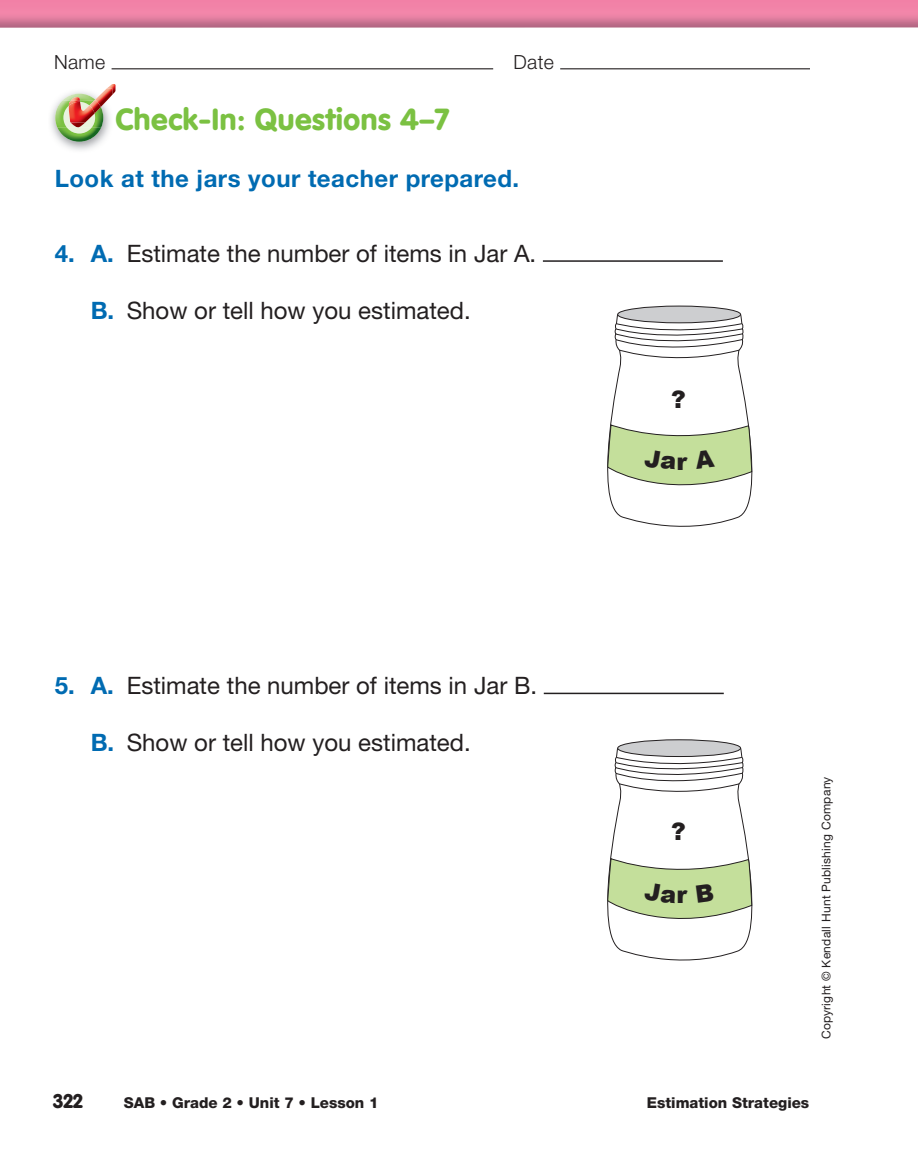
<style>
.page{position:relative;width:918px;height:1176px;background:#fff}
.page>*{position:absolute;margin:0;border:0;box-sizing:border-box;transform-origin:0 0}
.t1{font:900 30px "VAG Rounded Std";letter-spacing:.02em;color:#7bc142}
.t2{font:24px "Helvetica Neue";color:#231f20}
.t3{font:700 24px "Helvetica Neue";letter-spacing:.02em;color:#006bb2}
.t4{font:900 24px "Arial";color:#231f20}
.t5{font:300 19.5px "Helvetica Neue";letter-spacing:.02em;color:#231f20}
.t6{font:900 19.5px "VAG Rounded Std";color:#231f20}
.t7{font:800 15px "Helvetica Neue";color:#231f20}
.t8{font:12px "Helvetica Neue";letter-spacing:.02em;color:#231f20}
.s1{font-weight:700;color:#006bb2}
</style>
<div class="page">
<div style="left:0;top:0;width:918px;height:13px;background:#f282a7"></div>
<img style="left:0;top:13px;width:918px;height:15px">
<hr style="left:112px;top:68px;width:381px;height:1px;background:#231f20">
<hr style="left:560px;top:68px;width:250px;height:1px;background:#231f20">
<hr style="left:543px;top:260px;width:180px;height:2px;background:#231f20">
<hr style="left:544px;top:692px;width:180px;height:2px;background:#231f20">
<img style="left:51px;top:92px;width:59px;height:58px">
<img style="left:62px;top:94px;width:33px;height:7px">
<img style="left:57px;top:128px;width:44px;height:14px">
<img style="left:55px;top:101px;width:48px;height:27px">
<img style="left:71px;top:122px;width:14px;height:5px">
<svg style="left:107px;top:84px;width:9px;height:10px"></svg>
<img style="left:95px;top:89px;width:18px;height:18px">
<img style="left:69px;top:113px;width:26px;height:9px">
<img style="left:71px;top:97px;width:25px;height:4px">
<img style="left:69px;top:101px;width:32px;height:12px">
<svg style="left:618px;top:739px;width:123px;height:17px"></svg>
<div style="left:617px;top:739px;width:124px;height:17px;border:1px solid #231f20;border-radius:50%"></div>
<div style="left:618px;top:306px;width:123px;height:17px;background:#cdced0;border-radius:50%"></div>
<div style="left:617px;top:305px;width:124px;height:18px;border:1px solid #231f20;border-radius:50%"></div>
<svg style="left:607px;top:747px;width:146px;height:214px"></svg>
<svg style="left:607px;top:313px;width:146px;height:214px"></svg>
<p class="t5" style="left:54px;top:55px;width:53px">Name</p>
<p class="t5" style="left:513px;top:55px;width:42px">Date</p>
<p class="t1" style="left:116px;top:106px;width:335px">Check-In: Questions 4–7</p>
<p class="t3" style="left:55px;top:169px;width:466px">Look at the jars your teacher prepared.</p>
<p class="t2" style="left:55px;top:244px;width:483px"><span class="s1">4. A.</span> Estimate the number of items in Jar A.</p>
<p class="t2" style="left:91px;top:301px;width:382px"><span class="s1">B.</span> Show or tell how you estimated.</p>
<p class="t4" style="left:671px;top:382px;width:16px">?</p>
<p class="t4" style="left:677px;top:443px;width:12px">r</p>
<p class="t2" style="left:55px;top:676px;width:484px"><span class="s1">5. A.</span> Estimate the number of items in Jar B.</p>
<p class="t2" style="left:91px;top:733px;width:382px"><span class="s1">B.</span> Show or tell how you estimated.</p>
<p class="t4" style="left:671px;top:813px;width:16px">?</p>
<p class="t4" style="left:677px;top:876px;width:12px">r</p>
<p class="t8" style="left:822px;top:1039px;width:264px;rotate:-90deg">Copyright © Kendall Hunt Publishing Company</p>
<p class="t6" style="left:53px;top:1092px;width:31px">322</p>
<p class="t7" style="left:124px;top:1097px;width:256px">SAB • Grade 2 • Unit 7 • Lesson 1</p>
<p class="t7" style="left:647px;top:1097px;width:164px">Estimation Strategies</p>
</div>
